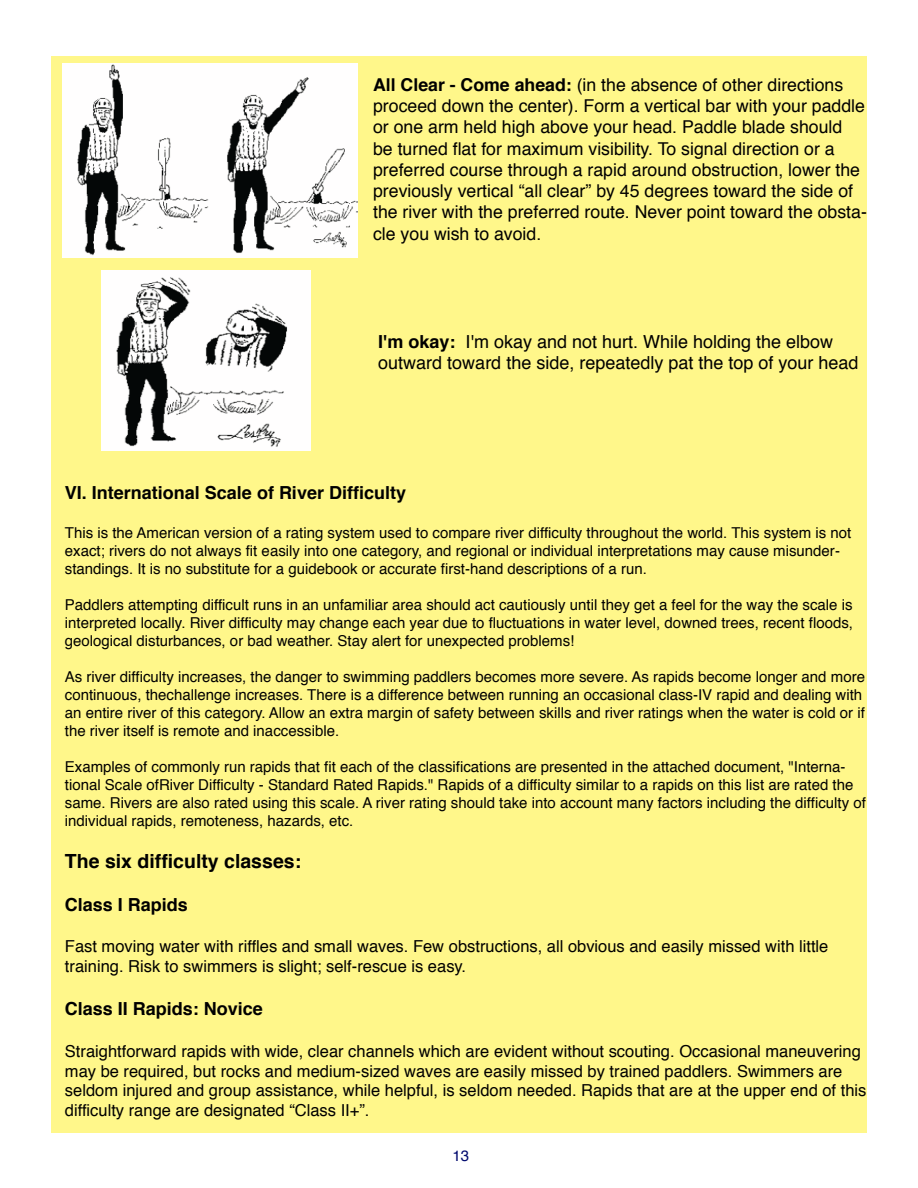
<style>
.page{position:relative;width:918px;height:1188px;background:#fff}
.page>*{position:absolute;margin:0;border:0;box-sizing:border-box;transform-origin:0 0}
.t1{font:700 19.5px "Helvetica";color:#000}
.t2{font:18px/21.6px "Helvetica";color:#000}
.t3{font:700 18px "Helvetica";color:#000}
.t4{font:17.7px/21.3px "Helvetica";color:#000}
.t5{font:16.5px/19.8px "Helvetica";color:#000}
.t6{font:15px/18px "Helvetica";color:#000}
.t7{font:15px "Helvetica";color:#00096e}
.s1{font-weight:700}
</style>
<div class="page">
<div style="left:51px;top:56px;width:816px;height:1077px;background:#fff78a"></div>
<img style="left:63px;top:63px;width:295px;height:195px">
<img style="left:102px;top:270px;width:209px;height:180px">
<p class="t4" style="left:373px;top:75px;width:495px"><span class="s1">All Clear - Come ahead:</span> (in the absence of other directions proceed down the center). Form a vertical bar with your paddle or one arm held high above your head. Paddle blade should<br>be turned flat for maximum visibility. To signal direction or a preferred course through a rapid around obstruction, lower the previously vertical “all clear” by 45 degrees toward the side of the river with the preferred route. Never point toward the obsta&shy;cle you wish to avoid.</p>
<p class="t2" style="left:378px;top:331px;width:482px"><span class="s1">I'm okay:</span> I'm okay and not hurt. While holding the elbow outward toward the side, repeatedly pat the top of your head</p>
<p class="t3" style="left:65px;top:478px;width:343px">VI. International Scale of River Difficulty</p>
<p class="t6" style="left:65px;top:525px;width:788px">This is the American version of a rating system used to compare river difficulty throughout the world. This system is not exact; rivers do not always fit easily into one category, and regional or individual interpretations may cause misunder&shy;standings. It is no substitute for a guidebook or accurate first-hand descriptions of a run.</p>
<p class="t6" style="left:65px;top:597px;width:790px;text-align:justify">Paddlers attempting difficult runs in an unfamiliar area should act cautiously until they get a feel for the way the scale is interpreted locally. River difficulty may change each year due to fluctuations in water level, downed trees, recent floods, geological disturbances, or bad weather. Stay alert for unexpected problems!</p>
<p class="t6" style="left:65px;top:669px;width:802px">As river difficulty increases, the danger to swimming paddlers becomes more severe. As rapids become longer and more continuous, thechallenge increases. There is a difference between running an occasional class-IV rapid and dealing with an entire river of this category. Allow an extra margin of safety between skills and river ratings when the water is cold or if the river itself is remote and inaccessible.</p>
<p class="t6" style="left:65px;top:759px;width:802px">Examples of commonly run rapids that fit each of the classifications are presented in the attached document, "Interna&shy;tional Scale ofRiver Difficulty - Standard Rated Rapids." Rapids of a difficulty similar to a rapids on this list are rated the same. Rivers are also rated using this scale. A river rating should take into account many factors including the difficulty of individual rapids, remoteness, hazards, etc.</p>
<h1 class="t1" style="left:65px;top:845px;width:238px">The six difficulty classes:</h1>
<p class="t3" style="left:65px;top:890px;width:125px">Class I Rapids</p>
<p class="t5" style="left:65px;top:937px;width:765px">Fast moving water with riffles and small waves. Few obstructions, all obvious and easily missed with little training. Risk to swimmers is slight; self-rescue is easy.</p>
<p class="t3" style="left:65px;top:995px;width:200px">Class II Rapids: Novice</p>
<p class="t5" style="left:65px;top:1042px;width:803px">Straightforward rapids with wide, clear channels which are evident without scouting. Occasional maneuvering may be required, but rocks and medium-sized waves are easily missed by trained paddlers. Swimmers are seldom injured and group assistance, while helpful, is seldom needed. Rapids that are at the upper end of this difficulty range are designated “Class II+”.</p>
<p class="t7" style="left:453px;top:1144px;width:18px">13</p>
</div>
